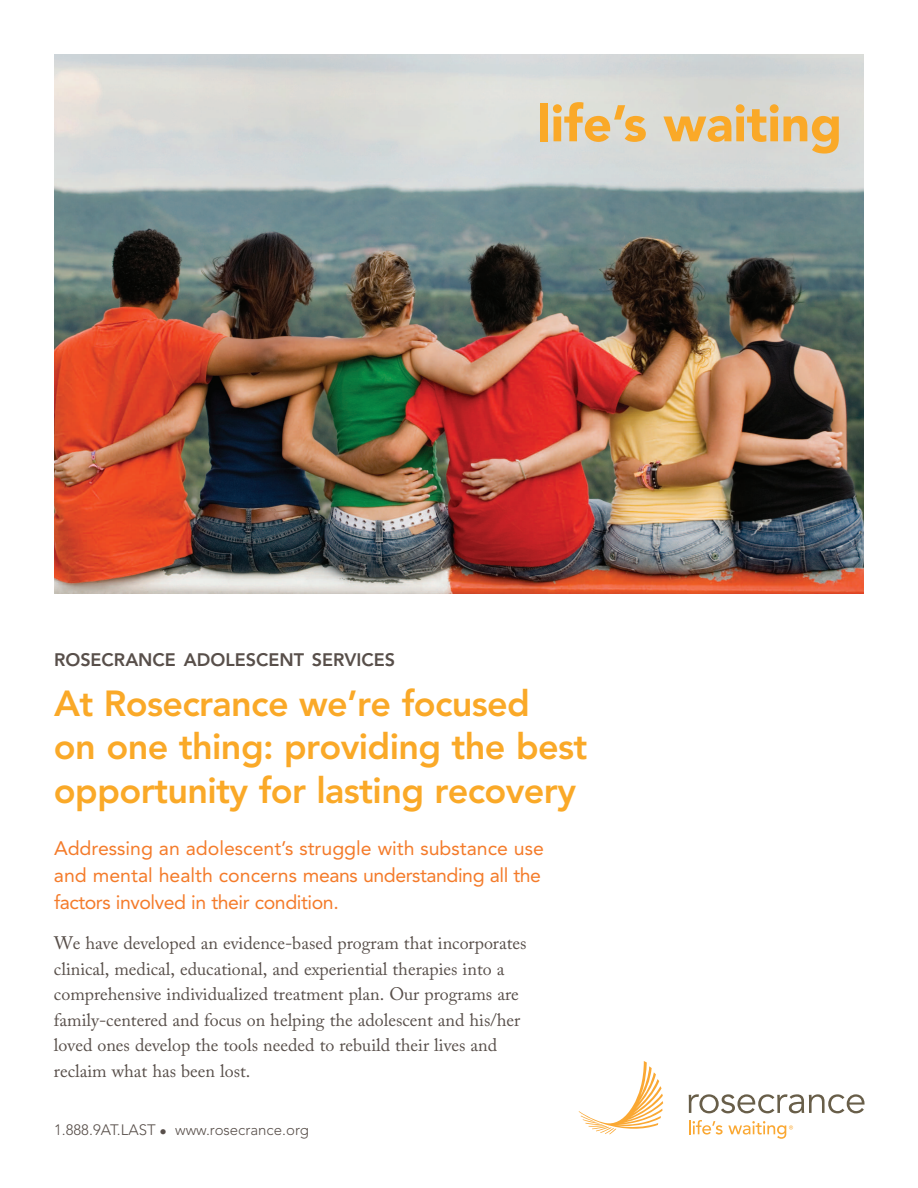
<style>
.page{position:relative;width:918px;height:1188px;background:#fff}
.page>*{position:absolute;margin:0;border:0;box-sizing:border-box;transform-origin:0 0}
.t1{font:900 51px "Avenir";color:#faa928}
.t2{font:800 36px/43.5px "Avenir LT Pro";letter-spacing:-.02em;color:#faa928}
.t3{font:19.5px/27px "Avenir";color:#f47b2a}
.t4{font:18px/25.5px "Adobe Caslon Pro";color:#584f4a}
.t5{font:800 18px "Avenir";color:#584f4a}
.t6{font:300 15px "Avenir";color:#584f4a}
</style>
<div class="page">
<svg style="left:689px;top:1094px;width:176px;height:19px"></svg>
<svg style="left:579px;top:1061px;width:84px;height:73px"></svg>
<svg style="left:689px;top:1120px;width:104px;height:19px"></svg>
<img style="left:54px;top:54px;width:810px;height:540px">
<h1 class="t1" style="left:537px;top:103px;width:306px">life’s waiting</h1>
<p class="t5" style="left:54px;top:653px;width:343px">ROSECRANCE ADOLESCENT SERVICES</p>
<h2 class="t2" style="left:54px;top:685px;width:535px">At Rosecrance we’re focused<br>on one thing: providing the best opportunity for lasting recovery</h2>
<p class="t3" style="left:54px;top:836px;width:491px">Addressing an adolescent’s struggle with substance use and mental health concerns means understanding all the factors involved in their condition.</p>
<p class="t4" style="left:54px;top:933px;width:474px">We have developed an evidence-based program that incorporates clinical, medical, educational, and experiential therapies into a comprehensive individualized treatment plan. Our programs are family-centered and focus on helping the adolescent and his/her loved ones develop the tools needed to rebuild their lives and reclaim what has been lost.</p>
<p class="t6" style="left:54px;top:1124px;width:256px">1.888.9AT.LAST ● www.rosecrance.org</p>
</div>
